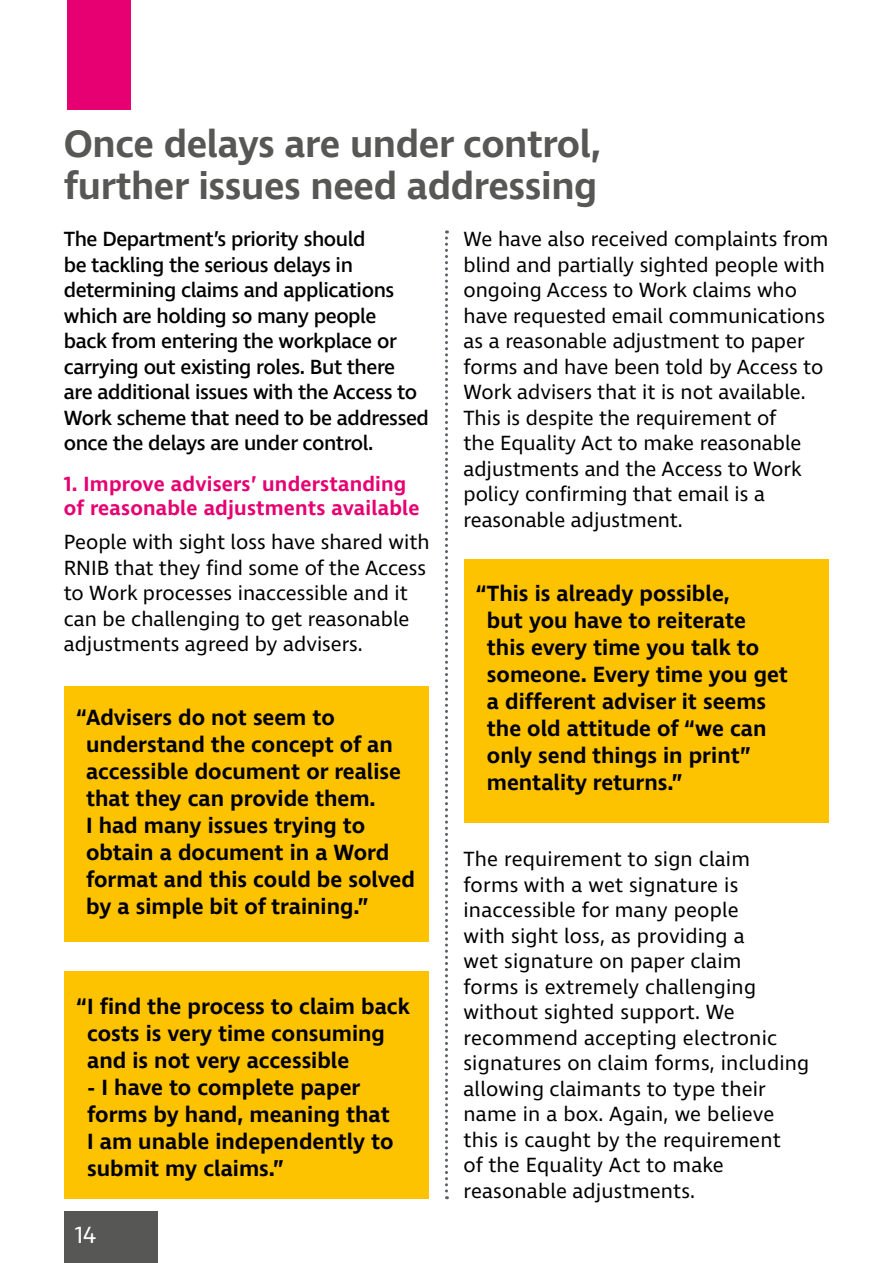
<style>
.page{position:relative;width:893px;height:1263px;background:#fff}
.page>*{position:absolute;margin:0;border:0;box-sizing:border-box;transform-origin:0 0}
.t1{font:600 39px/42px "Ingra";letter-spacing:-.01em;color:#575756}
.t2{font:24px "Ingra";color:#fff}
.t3{font:600 22.5px/27px "Ingra";color:#000}
.t4{font:21px/25.5px "Ingra";color:#000}
.t5{font:500 21px/25.5px "Ingra";letter-spacing:-.02em;color:#000}
.t6{font:600 21px/24px "Ingra";letter-spacing:.01em;color:#e60071}
</style>
<div class="page">
<svg style="left:445px;top:230px;width:3px;height:969px"></svg>
<div style="left:64px;top:1212px;width:93px;height:51px;background:#575756"></div>
<div style="left:464px;top:559px;width:364px;height:264px;background:#fdc300"></div>
<div style="left:65px;top:972px;width:364px;height:227px;background:#fdc300"></div>
<div style="left:65px;top:687px;width:364px;height:255px;background:#fdc300"></div>
<div style="left:67px;top:0;width:63px;height:110px;background:#e60071"></div>
<h1 class="t1" style="left:64px;top:125px;width:539px">Once delays are under control, further issues need addressing</h1>
<p class="t5" style="left:64px;top:228px;width:367px">The Department’s priority should<br>be tackling the serious delays in determining claims and applications which are holding so many people<br>back from entering the workplace or carrying out existing roles. But there are additional issues with the Access to Work scheme that need to be addressed once the delays are under control.</p>
<p class="t6" style="left:64px;top:473px;width:357px">1. Improve advisers’ understanding of reasonable adjustments available</p>
<p class="t4" style="left:64px;top:531px;width:367px">People with sight loss have shared with RNIB that they find some of the Access to Work processes inaccessible and it can be challenging to get reasonable adjustments agreed by advisers.</p>
<p class="t4" style="left:463px;top:228px;width:367px">We have also received complaints from blind and partially sighted people with ongoing Access to Work claims who have requested email communications as a reasonable adjustment to paper forms and have been told by Access to Work advisers that it is not available.<br>This is despite the requirement of<br>the Equality Act to make reasonable adjustments and the Access to Work policy confirming that email is a reasonable adjustment.</p>
<p class="t3" style="left:487px;top:581px;width:302px;text-indent:-11px">“This is already possible,<br>but you have to reiterate this every time you talk to someone. Every time you get a different adviser it seems the old attitude of “we can only send things in print” mentality returns.”</p>
<p class="t3" style="left:86px;top:705px;width:330px;text-indent:-9px">“Advisers do not seem to understand the concept of an accessible document or realise that they can provide them.<br>I had many issues trying to obtain a document in a Word format and this could be solved by a simple bit of training.”</p>
<p class="t4" style="left:463px;top:847px;width:347px">The requirement to sign claim forms with a wet signature is inaccessible for many people<br>with sight loss, as providing a<br>wet signature on paper claim<br>forms is extremely challenging without sighted support. We recommend accepting electronic signatures on claim forms, including allowing claimants to type their name in a box. Again, we believe this is caught by the requirement<br>of the Equality Act to make reasonable adjustments.</p>
<p class="t3" style="left:87px;top:994px;width:324px;text-indent:-11px">“I find the process to claim back costs is very time consuming and is not very accessible</p>
<p class="t3" style="left:87px;top:1075px;width:308px">- I have to complete paper forms by hand, meaning that<br>I am unable independently to submit my claims.”</p>
<p class="t2" style="left:75px;top:1220px;width:23px">14</p>
</div>
